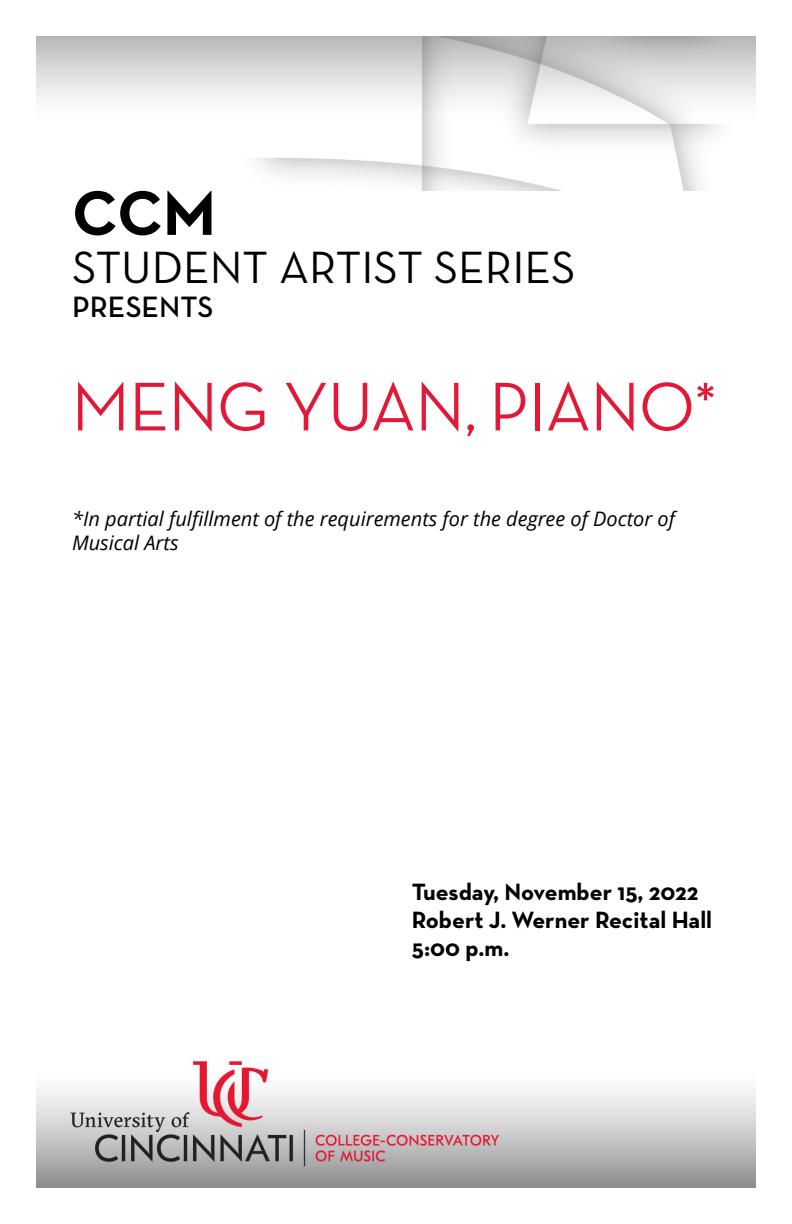
<style>
.page{position:relative;width:792px;height:1224px;background:#fff}
.page>*{position:absolute;margin:0;border:0;box-sizing:border-box;transform-origin:0 0}
.Concert_Title{font:500 70px "Neutra Disp";color:#e31837}
.Page_Intro{font:700 64px "Neutra Text";color:#000}
.Page_Intro-2{font:46px "Neutra Text";color:#000}
.Page_Intro-3{font:600 30px "Neutra Text";color:#000}
.Date_Venue_Time{font:700 24px "Neutra Text";color:#000}
.In_partial_fulfillm{font:italic 20px/24px "Open Sans";color:#000}
</style>
<div class="page">
<img style="left:36px;top:36px;width:720px;height:154px">
<img style="left:36px;top:1061px;width:720px;height:126px">
<h1 class="Page_Intro" style="left:72px;top:173px;width:145px">CCM</h1>
<h1 class="Page_Intro-2" style="left:72px;top:239px;width:505px">STUDENT ARTIST SERIES</h1>
<h1 class="Page_Intro-3" style="left:72px;top:288px;width:143px">PRESENTS</h1>
<h1 class="Concert_Title" style="left:72px;top:368px;width:648px">MENG YUAN, PIANO*</h1>
<h2 class="In_partial_fulfillm" style="left:72px;top:507px;width:605px">*In partial fulfillment of the requirements for the degree of Doctor of<br>Musical Arts</h2>
<h3 class="Date_Venue_Time" style="left:412px;top:877px;width:288px">Tuesday, November 15, 2022</h3>
<h3 class="Date_Venue_Time" style="left:412px;top:905px;width:302px">Robert J. Werner Recital Hall</h3>
<h3 class="Date_Venue_Time" style="left:412px;top:933px;width:99px">5:00 p.m.</h3>
</div>
